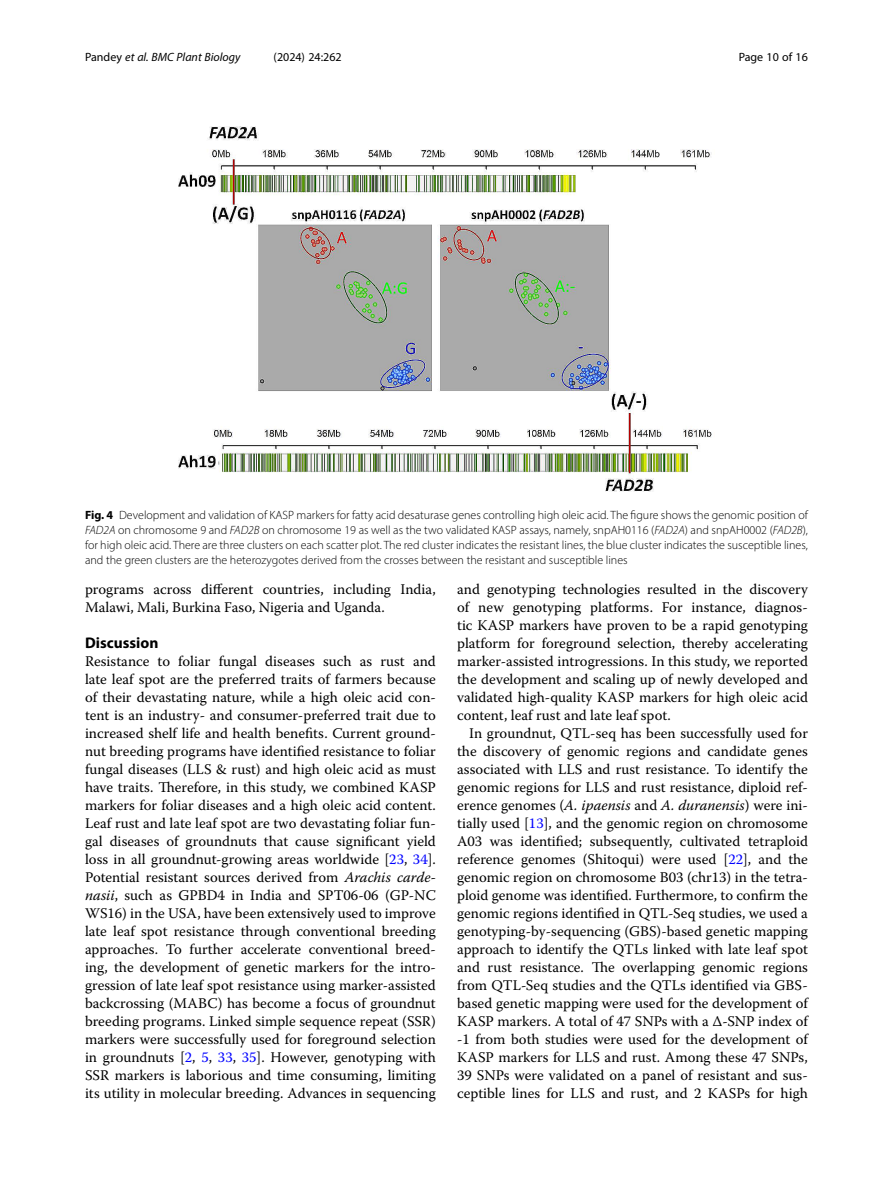
<style>
.page{position:relative;width:893px;height:1191px;background:#fff}
.page>*{position:absolute;margin:0;border:0;box-sizing:border-box;transform-origin:0 0}
.Head_1{font:700 15.45px "Myriad Pro";color:#000}
.Body_Text{font:14.7px/18px "Warnock Pro";color:#000;text-align:justify}
.Body_Text_Indent{font:14.7px/18px "Warnock Pro";color:#000}
.Figure_Caption{font:300 12px/15px "Myriad Pro";color:#000;text-align:justify}
.t1{font:italic 12px "Myriad Pro";color:#000}
.t2{font:12px "Myriad Pro";color:#000}
.s1{font-style:normal}
.s2{font-weight:700}
.s3{font-style:italic}
.s4{color:#00f}
</style>
<div class="page">
<img style="left:178px;top:126px;width:534px;height:365px">
<p class="t1" style="left:85px;top:50px;width:157px"><span class="s1">Pandey</span> et al. BMC Plant Biology</p>
<p class="t2" style="left:274px;top:50px;width:70px">(2024) 24:262</p>
<p class="t2" style="left:739px;top:50px;width:71px">Page 10 of 16</p>
<p class="Figure_Caption" style="left:85px;top:507px;width:724px"><span class="s2">Fig. 4</span> Development and validation of KASP markers for fatty acid desaturase genes controlling high oleic acid. The figure shows the genomic position of <span class="s3">FAD2A</span> on chromosome 9 and <span class="s3">FAD2B</span> on chromosome 19 as well as the two validated KASP assays, namely, snpAH0116 (<span class="s3">FAD2A</span>) and snpAH0002 (<span class="s3">FAD2B</span>), for high oleic acid. There are three clusters on each scatter plot. The red cluster indicates the resistant lines, the blue cluster indicates the susceptible lines, and the green clusters are the heterozygotes derived from the crosses between the resistant and susceptible lines</p>
<p class="Body_Text_Indent" style="left:85px;top:580px;width:352px">programs across different countries, including India,<br>Malawi, Mali, Burkina Faso, Nigeria and Uganda.</p>
<p class="Head_1" style="left:85px;top:633px;width:75px">Discussion</p>
<p class="Body_Text" style="left:85px;top:652px;width:352px">Resistance to foliar fungal diseases such as rust and late leaf spot are the preferred traits of farmers because of their devastating nature, while a high oleic acid con&shy;tent is an industry- and consumer-preferred trait due to increased shelf life and health benefits. Current ground&shy;nut breeding programs have identified resistance to foliar fungal diseases (LLS &amp; rust) and high oleic acid as must have traits. Therefore, in this study, we combined KASP markers for foliar diseases and a high oleic acid content.<br>Leaf rust and late leaf spot are two devastating foliar fun&shy;gal diseases of groundnuts that cause significant yield loss in all groundnut-growing areas worldwide [<span class="s4">23</span>, <span class="s4">34</span>].<br>Potential resistant sources derived from <span class="s3">Arachis carde&shy;nasii</span>, such as GPBD4 in India and SPT06-06 (GP-NC WS16) in the USA, have been extensively used to improve late leaf spot resistance through conventional breeding approaches. To further accelerate conventional breed&shy;ing, the development of genetic markers for the intro&shy;gression of late leaf spot resistance using marker-assisted backcrossing (MABC) has become a focus of groundnut breeding programs. Linked simple sequence repeat (SSR) markers were successfully used for foreground selection in groundnuts [<span class="s4">2</span>, <span class="s4">5</span>, <span class="s4">33</span>, <span class="s4">35</span>]. However, genotyping with SSR markers is laborious and time consuming, limiting its utility in molecular breeding. Advances in sequencing</p>
<p class="Body_Text" style="left:457px;top:580px;width:352px">and genotyping technologies resulted in the discovery of new genotyping platforms. For instance, diagnos&shy;tic KASP markers have proven to be a rapid genotyping platform for foreground selection, thereby accelerating marker-assisted introgressions. In this study, we reported the development and scaling up of newly developed and validated high-quality KASP markers for high oleic acid content, leaf rust and late leaf spot.</p>
<p class="Body_Text_Indent" style="left:457px;top:724px;width:352px;text-align:justify;text-indent:12px">In groundnut, QTL-seq has been successfully used for the discovery of genomic regions and candidate genes associated with LLS and rust resistance. To identify the genomic regions for LLS and rust resistance, diploid ref&shy;erence genomes (<span class="s3">A. ipaensis</span> and <span class="s3">A. duranensis</span>) were ini&shy;tially used [<span class="s4">13</span>], and the genomic region on chromosome A03 was identified; subsequently, cultivated tetraploid reference genomes (Shitoqui) were used [<span class="s4">22</span>], and the genomic region on chromosome B03 (chr13) in the tetra&shy;ploid genome was identified. Furthermore, to confirm the genomic regions identified in QTL-Seq studies, we used a genotyping-by-sequencing (GBS)-based genetic mapping approach to identify the QTLs linked with late leaf spot and rust resistance. The overlapping genomic regions from QTL-Seq studies and the QTLs identified via GBS&shy;based genetic mapping were used for the development of KASP markers. A total of 47 SNPs with a Δ-SNP index of -1 from both studies were used for the development of KASP markers for LLS and rust. Among these 47 SNPs, 39 SNPs were validated on a panel of resistant and sus&shy;ceptible lines for LLS and rust, and 2 KASPs for high</p>
</div>
